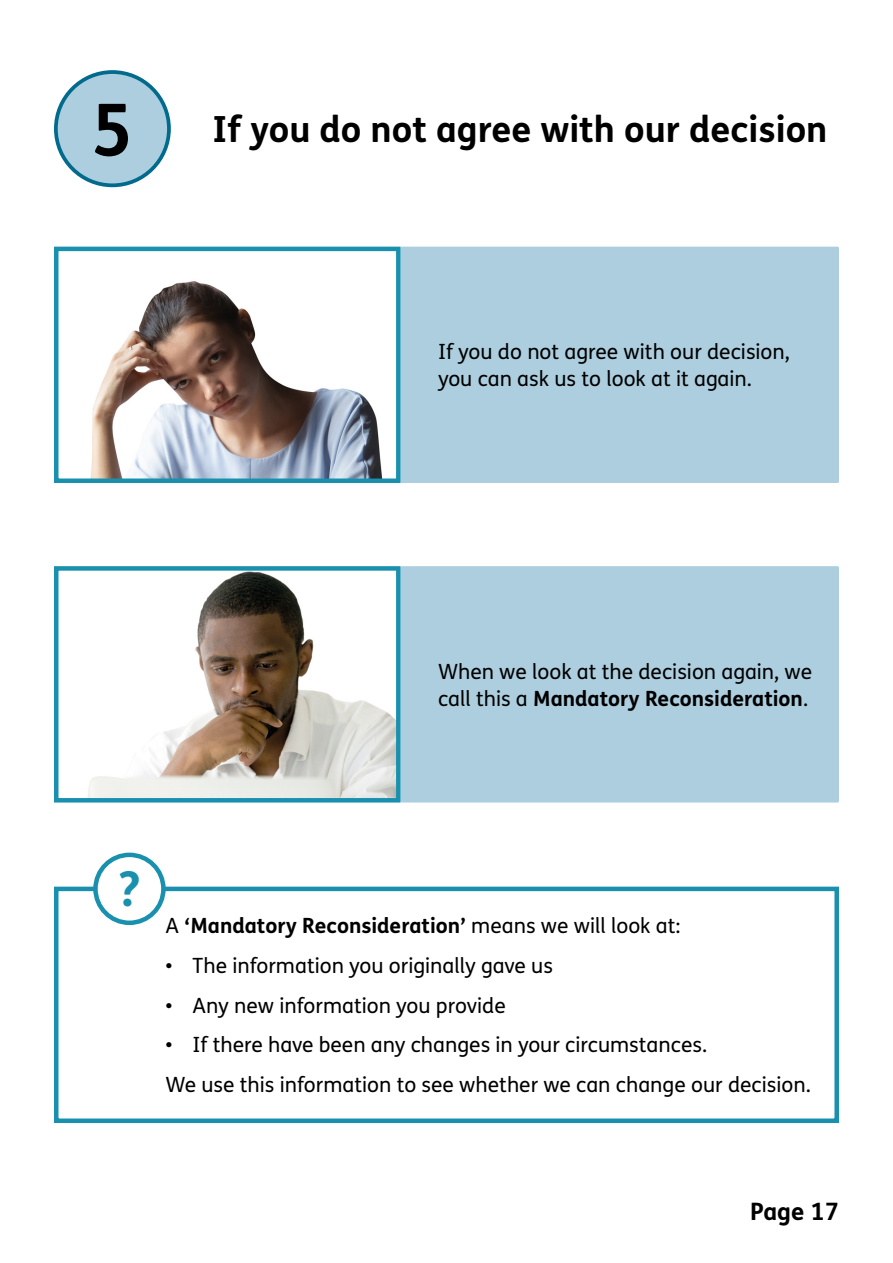
<style>
.page{position:relative;width:893px;height:1263px;background:#fff}
.page>*{position:absolute;margin:0;border:0;box-sizing:border-box;transform-origin:0 0}
.t1{font:700 48px "FS Me";color:#1991ae}
.t2{font:700 36px "FS Me";color:#000}
.t3{font:700 24px "FS Me";color:#000}
.BulletSentence{font:21px/27px "FS Me";color:#000}
.BulletSentence-2{font:700 21px "FS Me";color:#000}
.s1{font-size:72px}
.s2{font-weight:700}
.s3{font-weight:400}
</style>
<div class="page">
<div style="left:401px;top:247px;width:438px;height:236px;background:#accede"></div>
<svg style="left:56px;top:72px;width:113px;height:113px"></svg>
<div style="left:54px;top:70px;width:117px;height:117px;border:4px solid #006b8d;border-radius:50%"></div>
<div style="left:401px;top:566px;width:438px;height:236px;background:#accede"></div>
<img style="left:90px;top:281px;width:293px;height:197px">
<div style="left:54px;top:247px;width:347px;height:236px;border:4px solid #1991ae"></div>
<img style="left:88px;top:571px;width:308px;height:226px">
<div style="left:54px;top:566px;width:347px;height:236px;border:4px solid #1991ae"></div>
<div style="left:54px;top:887px;width:785px;height:236px;border:4px solid #1991ae"></div>
<div style="left:95px;top:855px;width:68px;height:68px;background:#fff;border-radius:50%"></div>
<div style="left:93px;top:853px;width:73px;height:72px;border:4px solid #1991ae;border-radius:50%"></div>
<h2 class="t2" style="left:91px;top:102px;width:738px"><span class="s1">5</span> If you do not agree with our decision</h2>
<p class="BulletSentence" style="left:438px;top:338px;width:353px">If you do not agree with our decision, you can ask us to look at it again.</p>
<p class="BulletSentence" style="left:438px;top:657px;width:376px">When we look at the decision again, we call this a <span class="s2">Mandatory Reconsideration</span>.</p>
<h1 class="t1" style="left:118px;top:852px;width:23px">?</h1>
<p class="BulletSentence-2" style="left:166px;top:909px;width:516px"><span class="s3">A</span> ‘Mandatory Reconsideration’ <span class="s3">means we will look at:</span></p>
<p class="BulletSentence" style="left:166px;top:952px;width:389px">• The information you originally gave us</p>
<p class="BulletSentence" style="left:166px;top:991px;width:342px">• Any new information you provide</p>
<p class="BulletSentence" style="left:166px;top:1031px;width:543px">• If there have been any changes in your circumstances.</p>
<p class="BulletSentence" style="left:166px;top:1071px;width:647px">We use this information to see whether we can change our decision.</p>
<p class="t3" style="left:750px;top:1193px;width:90px">Page 17</p>
</div>
